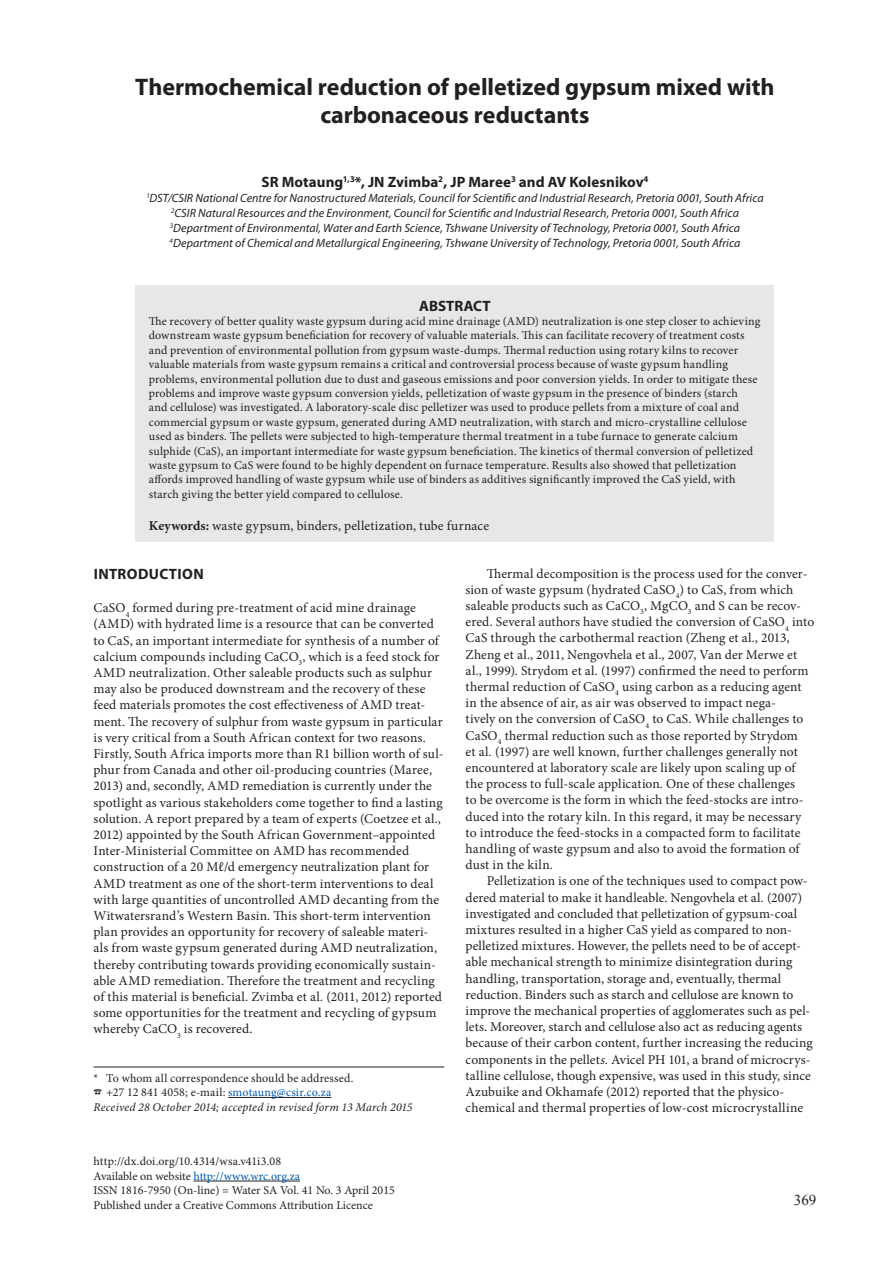
<style>
.page{position:relative;width:893px;height:1263px;background:#fff}
.page>*{position:absolute;margin:0;border:0;box-sizing:border-box;transform-origin:0 0}
.t1{font:700 24px/28.8px "Myriad Pro";color:#231f20;text-align:center}
.t2{font:700 15px "Myriad Pro";letter-spacing:.005em;color:#231f20}
.t3{font:700 15px "Myriad Pro";letter-spacing:.025em;color:#231f20}
.t4{font:15px "Times New Roman";color:#231f20}
.t5{font:13.5px/16.2px "Minion Pro";letter-spacing:.005em;color:#231f20}
.t6{font:12px/14.4px "Minion Pro";letter-spacing:.01em;color:#231f20}
.t7{font:italic 12px/15px "Myriad Pro";letter-spacing:.005em;color:#231f20;text-align:center}
.s1{font-weight:700}
.s2{font-style:italic}
.s3{color:#015aaa}
</style>
<div class="page">
<hr style="left:194px;top:1181px;width:106px;height:1px;background:#231f20">
<div style="left:135px;top:286px;width:638px;height:256px;background:#e6e7e9"></div>
<hr style="left:228px;top:1097px;width:103px;height:1px;background:#231f20">
<hr style="left:94px;top:1066px;width:350px;height:1px;background:#231f20">
<h1 class="t1" style="left:135px;top:71px;width:641px">Thermochemical reduction of pelletized gypsum mixed with carbonaceous reductants</h1>
<p class="t2" style="left:262px;top:172px;width:388px">SR Motaung<sup>1,3</sup>*, JN Zvimba<sup>2</sup>, JP Maree<sup>3</sup> and AV Kolesnikov<sup>4</sup></p>
<p class="t7" style="left:146px;top:191px;width:619px"><sup>1</sup>DST/CSIR National Centre for Nanostructured Materials, Council for Scientific and Industrial Research, Pretoria 0001, South Africa <sup>2</sup>CSIR Natural Resources and the Environment, Council for Scientific and Industrial Research, Pretoria 0001, South Africa <sup>3</sup>Department of Environmental, Water and Earth Science, Tshwane University of Technology, Pretoria 0001, South Africa <sup>4</sup>Department of Chemical and Metallurgical Engineering, Tshwane University of Technology, Pretoria 0001, South Africa</p>
<p class="t2" style="left:419px;top:296px;width:73px">ABSTRACT</p>
<p class="t6" style="left:149px;top:314px;width:613px">The recovery of better quality waste gypsum during acid mine drainage (AMD) neutralization is one step closer to achieving downstream waste gypsum beneficiation for recovery of valuable materials. This can facilitate recovery of treatment costs and prevention of environmental pollution from gypsum waste-dumps. Thermal reduction using rotary kilns to recover valuable materials from waste gypsum remains a critical and controversial process because of waste gypsum handling problems, environmental pollution due to dust and gaseous emissions and poor conversion yields. In order to mitigate these problems and improve waste gypsum conversion yields, pelletization of waste gypsum in the presence of binders (starch<br>and cellulose) was investigated. A laboratory-scale disc pelletizer was used to produce pellets from a mixture of coal and commercial gypsum or waste gypsum, generated during AMD neutralization, with starch and micro-crystalline cellulose used as binders. The pellets were subjected to high-temperature thermal treatment in a tube furnace to generate calcium sulphide (CaS), an important intermediate for waste gypsum beneficiation. The kinetics of thermal conversion of pelletized waste gypsum to CaS were found to be highly dependent on furnace temperature. Results also showed that pelletization affords improved handling of waste gypsum while use of binders as additives significantly improved the CaS yield, with starch giving the better yield compared to cellulose.</p>
<p class="t5" style="left:149px;top:518px;width:342px"><span class="s1">Keywords:</span> waste gypsum, binders, pelletization, tube furnace</p>
<p class="t3" style="left:94px;top:564px;width:112px">INTRODUCTION</p>
<p class="t5" style="left:94px;top:600px;width:351px">CaSO<sub>4</sub> formed during pre-treatment of acid mine drainage (AMD) with hydrated lime is a resource that can be converted to CaS, an important intermediate for synthesis of a number of calcium compounds including CaCO<sub>3</sub>, which is a feed stock for AMD neutralization. Other saleable products such as sulphur may also be produced downstream and the recovery of these feed materials promotes the cost effectiveness of AMD treat&shy;ment. The recovery of sulphur from waste gypsum in particular is very critical from a South African context for two reasons.<br>Firstly, South Africa imports more than R1 billion worth of sul&shy;phur from Canada and other oil-producing countries (Maree, 2013) and, secondly, AMD remediation is currently under the spotlight as various stakeholders come together to find a lasting solution. A report prepared by a team of experts (Coetzee et al., 2012) appointed by the South African Government–appointed Inter-Ministerial Committee on AMD has recommended construction of a 20 Mℓ/d emergency neutralization plant for AMD treatment as one of the short-term interventions to deal with large quantities of uncontrolled AMD decanting from the Witwatersrand’s Western Basin. This short-term intervention plan provides an opportunity for recovery of saleable materi&shy;als from waste gypsum generated during AMD neutralization, thereby contributing towards providing economically sustain&shy;able AMD remediation. Therefore the treatment and recycling of this material is beneficial. Zvimba et al<span class="s2">.</span> (2011, 2012) reported some opportunities for the treatment and recycling of gypsum whereby CaCO<sub>3</sub> is recovered.</p>
<p class="t5" style="left:466px;top:565px;width:350px;text-indent:21px">Thermal decomposition is the process used for the conver&shy;sion of waste gypsum (hydrated CaSO<sub>4</sub>) to CaS, from which saleable products such as CaCO<sub>3</sub>, MgCO<sub>3</sub> and S can be recov&shy;ered. Several authors have studied the conversion of CaSO<sub>4</sub> into CaS through the carbothermal reaction (Zheng et al., 2013, Zheng et al., 2011, Nengovhela et al., 2007, Van der Merwe et al., 1999). Strydom et al. (1997) confirmed the need to perform thermal reduction of CaSO<sub>4</sub> using carbon as a reducing agent in the absence of air, as air was observed to impact nega-<br>tively on the conversion of CaSO<sub>4</sub> to CaS. While challenges to CaSO<sub>4</sub> thermal reduction such as those reported by Strydom<br>et al<span class="s2">.</span> (1997) are well known, further challenges generally not encountered at laboratory scale are likely upon scaling up of the process to full-scale application. One of these challenges<br>to be overcome is the form in which the feed-stocks are intro&shy;duced into the rotary kiln. In this regard, it may be necessary to introduce the feed-stocks in a compacted form to facilitate handling of waste gypsum and also to avoid the formation of dust in the kiln.</p>
<p class="t5" style="left:466px;top:873px;width:349px;text-indent:21px">Pelletization is one of the techniques used to compact pow&shy;dered material to make it handleable. Nengovhela et al<span class="s2">.</span> (2007) investigated and concluded that pelletization of gypsum-coal mixtures resulted in a higher CaS yield as compared to non&shy;pelletized mixtures. However, the pellets need to be of accept&shy;able mechanical strength to minimize disintegration during handling, transportation, storage and, eventually, thermal reduction. Binders such as starch and cellulose are known to improve the mechanical properties of agglomerates such as pel&shy;lets. Moreover, starch and cellulose also act as reducing agents because of their carbon content, further increasing the reducing components in the pellet<span class="s2">s.</span> Avicel PH 101, a brand of microcrys&shy;talline cellulose, though expensive, was used in this study, since Azubuike and Okhamafe (2012) reported that the physico&shy;chemical and thermal properties of low-cost microcrystalline</p>
<p class="t6" style="left:94px;top:1071px;width:321px">* To whom all correspondence should be addressed.<br>☎ +27 12 841 4058; e-mail: <span class="s3">smotaung@csir.co.za<br></span><span class="s2">Received 28 October 2014; accepted in revised form 13 March 2015</span></p>
<p class="t6" style="left:94px;top:1154px;width:303px">http://dx.doi.org/10.4314/wsa.v41i3.08<br>Available on website <span class="s3">http://www.wrc.org.za<br></span>ISSN 1816-7950 (On-line) = Water SA Vol. 41 No. 3 April 2015<br>Published under a Creative Commons Attribution Licence</p>
<p class="t4" style="left:794px;top:1190px;width:24px">369</p>
</div>
